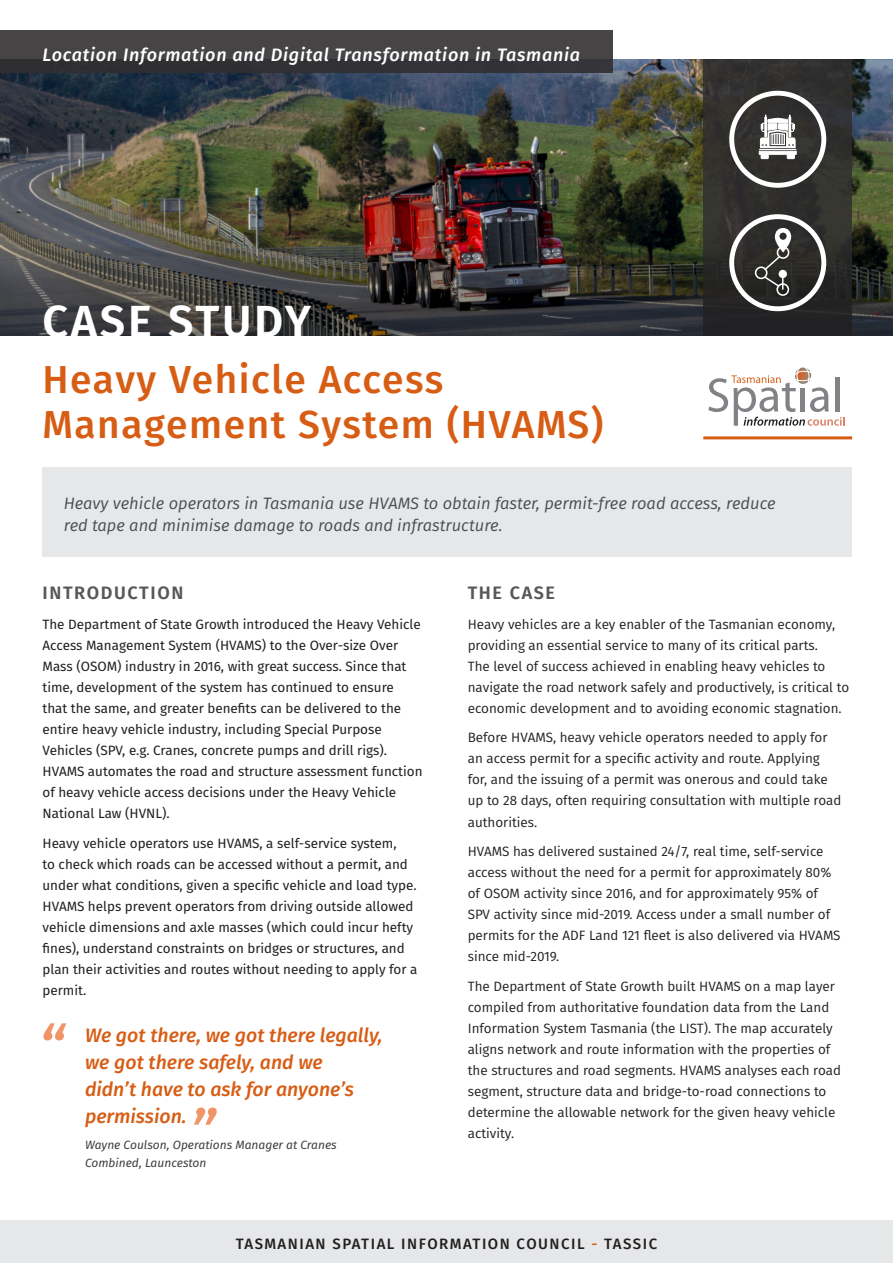
<style>
.page{position:relative;width:893px;height:1263px;background:#fff}
.page>*{position:absolute;margin:0;border:0;box-sizing:border-box;transform-origin:0 0}
.Heading_2{font:600 45px "Fira Sans";letter-spacing:.06em;color:#fff}
.Heading_2-2{font:500 39px/45px "Fira Sans";letter-spacing:.04em;color:#d75d14}
.t1{font:italic 500 19.5px/27px "Fira Sans";color:#d75d14}
.t2{font:italic 500 18px "Fira Sans";letter-spacing:.04em;color:#fff}
.Heading_3{font:600 18px "Fira Sans";letter-spacing:.09em;color:#57585a}
.Big_introduction{font:italic 16.5px/22.5px "Fira Sans";color:#4b4c4d}
.Heading_1_-_TASSIC{font:500 15px "Fira Sans";letter-spacing:.1em;color:#231f20}
.Text{font:13.5px/21px "Fira Sans";color:#231f20}
.Introduction{font:13.5px/21px "Fira Sans";color:#231f20}
.Quote_contributor{font:italic 12px/18px "Fira Sans";color:#3e3e3f}
.s1{color:#d75d14}
</style>
<div class="page">
<img style="left:0;top:60px;width:893px;height:184px">
<div style="left:703px;top:60px;width:149px;height:276px;background:#312f30"></div>
<div style="left:0;top:1220px;width:893px;height:43px;background:#e6e7e9"></div>
<div style="left:0;top:30px;width:612px;height:42px;background:linear-gradient(to bottom,#4e4b4b,#333336)"></div>
<hr style="left:703px;top:436px;width:149px;height:3px;background:#d75d14">
<div style="left:43px;top:468px;width:809px;height:89px;background:#e6e7e9"></div>
<svg style="left:194px;top:1107px;width:23px;height:18px"></svg>
<svg style="left:43px;top:1023px;width:23px;height:17px"></svg>
<svg style="left:0;top:244px;width:893px;height:92px;background:#3a3836"></svg>
<div style="left:729px;top:91px;width:97px;height:97px;border:5px solid #fff;border-radius:50%"></div>
<div style="left:761px;top:153px;width:7px;height:6px;background:#fff"></div>
<div style="left:761px;top:153px;width:7px;height:6px;border:1px solid #fff"></div>
<div style="left:787px;top:153px;width:7px;height:6px;background:#fff"></div>
<div style="left:787px;top:153px;width:8px;height:6px;border:1px solid #fff"></div>
<svg style="left:759px;top:115px;width:38px;height:40px"></svg>
<div style="left:729px;top:214px;width:97px;height:97px;border:5px solid #fff;border-radius:50%"></div>
<div style="left:755px;top:266px;width:12px;height:13px;border:2px solid #fff;border-radius:50%"></div>
<div style="left:776px;top:283px;width:13px;height:13px;border:2px solid #fff;border-radius:50%"></div>
<svg style="left:763px;top:228px;width:28px;height:62px"></svg>
<div style="left:779px;top:270px;width:8px;height:8px;background:#fff;border-radius:50%"></div>
<svg style="left:708px;top:367px;width:137px;height:59px"></svg>
<p class="t2" style="left:43px;top:40px;width:539px">Location Information and Digital Transformation in Tasmania</p>
<p class="Heading_2" style="left:43px;top:285px;width:270px">CASE STUDY</p>
<p class="Heading_2-2" style="left:43px;top:355px;width:562px">Heavy Vehicle Access<br>Management System (HVAMS)</p>
<p class="Big_introduction" style="left:64px;top:492px;width:713px">Heavy vehicle operators in Tasmania use HVAMS to obtain faster, permit-free road access, reduce red tape and minimise damage to roads and infrastructure.</p>
<p class="Heading_3" style="left:43px;top:578px;width:142px">INTRODUCTION</p>
<p class="Introduction" style="left:43px;top:613px;width:382px">The Department of State Growth introduced the Heavy Vehicle Access Management System (HVAMS) to the Over-size Over Mass (OSOM) industry in 2016, with great success. Since that time, development of the system has continued to ensure<br>that the same, and greater benefits can be delivered to the entire heavy vehicle industry, including Special Purpose Vehicles (SPV, e.g. Cranes, concrete pumps and drill rigs).<br>HVAMS automates the road and structure assessment function of heavy vehicle access decisions under the Heavy Vehicle National Law (HVNL).</p>
<p class="Introduction" style="left:43px;top:832px;width:376px">Heavy vehicle operators use HVAMS, a self-service system,<br>to check which roads can be accessed without a permit, and under what conditions, given a specific vehicle and load type.<br>HVAMS helps prevent operators from driving outside allowed vehicle dimensions and axle masses (which could incur hefty fines), understand constraints on bridges or structures, and plan their activities and routes without needing to apply for a permit.</p>
<p class="t1" style="left:85px;top:1020px;width:299px">We got there, we got there legally, we got there safely, and we<br>didn’t have to ask for anyone’s permission.</p>
<p class="Quote_contributor" style="left:85px;top:1135px;width:253px">Wayne Coulson, Operations Manager at Cranes<br>Combined, Launceston</p>
<p class="Heading_3" style="left:468px;top:578px;width:89px">THE CASE</p>
<p class="Text" style="left:468px;top:613px;width:383px">Heavy vehicles are a key enabler of the Tasmanian economy, providing an essential service to many of its critical parts.<br>The level of success achieved in enabling heavy vehicles to navigate the road network safely and productively, is critical to economic development and to avoiding economic stagnation.</p>
<p class="Text" style="left:468px;top:727px;width:375px">Before HVAMS, heavy vehicle operators needed to apply for an access permit for a specific activity and route. Applying for, and the issuing of a permit was onerous and could take up to 28 days, often requiring consultation with multiple road authorities.</p>
<p class="Text" style="left:468px;top:840px;width:374px">HVAMS has delivered sustained 24/7, real time, self-service access without the need for a permit for approximately 80% of OSOM activity since 2016, and for approximately 95% of SPV activity since mid-2019. Access under a small number of permits for the ADF Land 121 fleet is also delivered via HVAMS since mid-2019.</p>
<p class="Text" style="left:468px;top:975px;width:375px">The Department of State Growth built HVAMS on a map layer compiled from authoritative foundation data from the Land Information System Tasmania (the LIST). The map accurately aligns network and route information with the properties of the structures and road segments. HVAMS analyses each road segment, structure data and bridge-to-road connections to determine the allowable network for the given heavy vehicle activity.</p>
<p class="Heading_1_-_TASSIC" style="left:236px;top:1231px;width:423px">TASMANIAN SPATIAL INFORMATION COUNCIL <span class="s1">-</span> TASSIC</p>
</div>
